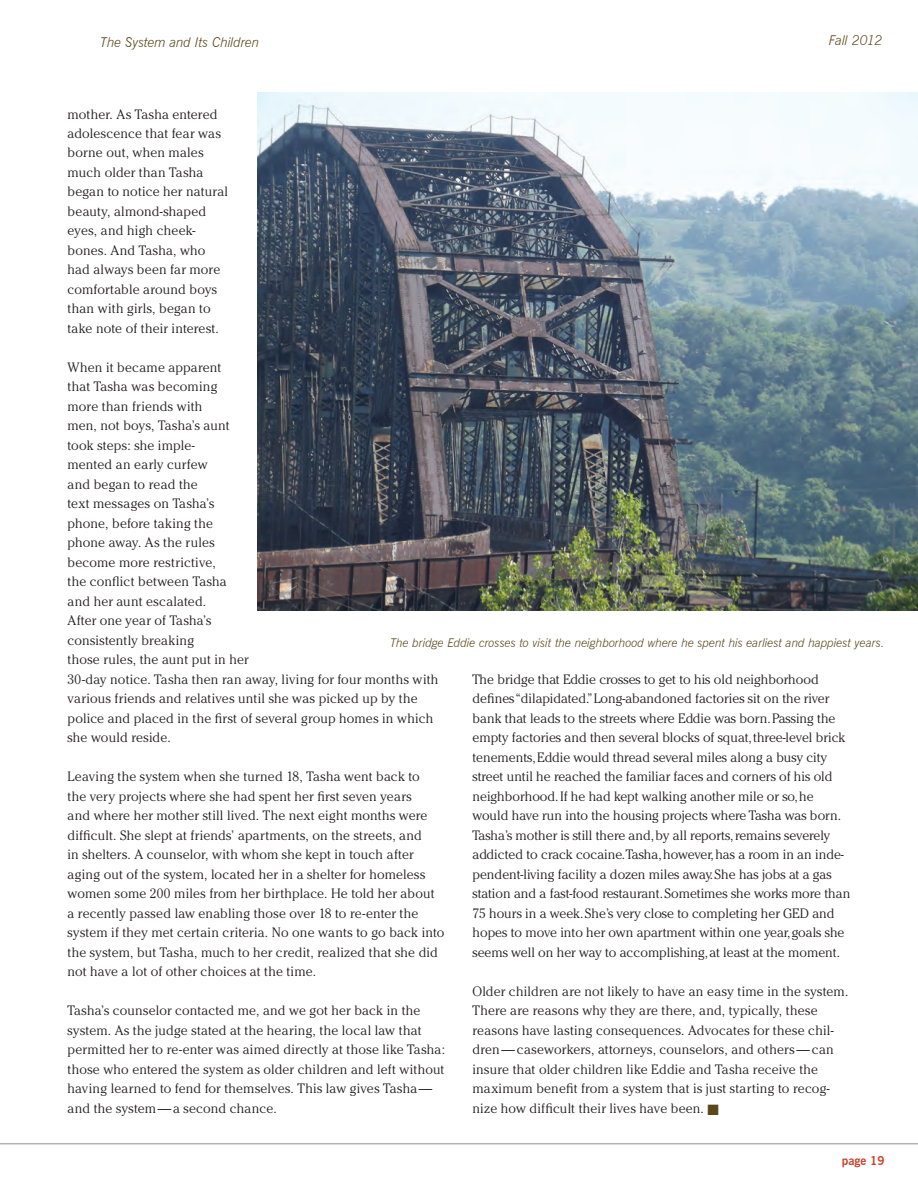
<style>
.page{position:relative;width:918px;height:1188px;background:#fff}
.page>*{position:absolute;margin:0;border:0;box-sizing:border-box;transform-origin:0 0}
.t1{font:300 13.5px/19.5px "Cheltenham";letter-spacing:.005em;color:#231f20}
.t2{font:italic 300 13.5px "News Gothic BT";letter-spacing:-.01em;color:#5a471a}
.t3{font:italic 300 12px "News Gothic BT";color:#5a471a}
.t4{font:700 12px "News Gothic BT";color:#c9402b}
.s1{color:#5a471a}
</style>
<div class="page">
<hr style="left:0;top:1143px;width:918px;height:1px;background:#b4b3b7">
<img style="left:257px;top:93px;width:661px;height:518px">
<p class="t2" style="left:101px;top:34px;width:160px">The System and Its Children</p>
<p class="t2" style="left:829px;top:32px;width:55px">Fall 2012</p>
<p class="t1" style="left:68px;top:104px;width:162px">mother. As Tasha entered adolescence that fear was borne out, when males much older than Tasha began to notice her natural beauty, almond-shaped eyes, and high cheek&shy;bones. And Tasha, who had always been far more comfortable around boys than with girls, began to take note of their interest.</p>
<p class="t1" style="left:68px;top:357px;width:373px">When it became apparent<br>that Tasha was becoming<br>more than friends with<br>men, not boys, Tasha’s aunt<br>took steps: she imple-<br>mented an early curfew<br>and began to read the<br>text messages on Tasha’s<br>phone, before taking the<br>phone away. As the rules<br>become more restrictive,<br>the conflict between Tasha<br>and her aunt escalated.<br>After one year of Tasha’s<br>consistently breaking<br>those rules, the aunt put in her<br>30-day notice. Tasha then ran away, living for four months with various friends and relatives until she was picked up by the police and placed in the first of several group homes in which she would reside.</p>
<p class="t1" style="left:68px;top:767px;width:379px">Leaving the system when she turned 18, Tasha went back to<br>the very projects where she had spent her first seven years<br>and where her mother still lived. The next eight months were difficult. She slept at friends’ apartments, on the streets, and<br>in shelters. A counselor, with whom she kept in touch after aging out of the system, located her in a shelter for homeless women some 200 miles from her birthplace. He told her about a recently passed law enabling those over 18 to re-enter the system if they met certain criteria. No one wants to go back into the system, but Tasha, much to her credit, realized that she did not have a lot of other choices at the time.</p>
<p class="t1" style="left:68px;top:1001px;width:379px">Tasha’s counselor contacted me, and we got her back in the system. As the judge stated at the hearing, the local law that permitted her to re-enter was aimed directly at those like Tasha: those who entered the system as older children and left without having learned to fend for themselves. This law gives Tasha— and the system—a second chance.</p>
<p class="t3" style="left:390px;top:635px;width:496px">The bridge Eddie crosses to visit the neighborhood where he spent his earliest and happiest years.</p>
<p class="t1" style="left:472px;top:669px;width:379px">The bridge that Eddie crosses to get to his old neighborhood defines “dilapidated.” Long-abandoned factories sit on the river bank that leads to the streets where Eddie was born. Passing the empty factories and then several blocks of squat, three-level brick tenements, Eddie would thread several miles along a busy city street until he reached the familiar faces and corners of his old neighborhood. If he had kept walking another mile or so, he would have run into the housing projects where Tasha was born.<br>Tasha’s mother is still there and, by all reports, remains severely addicted to crack cocaine.Tasha, however, has a room in an inde&shy;pendent-living facility a dozen miles away. She has jobs at a gas station and a fast-food restaurant. Sometimes she works more than 75 hours in a week. She’s very close to completing her GED and hopes to move into her own apartment within one year, goals she seems well on her way to accomplishing, at least at the moment.</p>
<p class="t1" style="left:472px;top:981px;width:377px">Older children are not likely to have an easy time in the system.<br>There are reasons why they are there, and, typically, these reasons have lasting consequences. Advocates for these chil&shy;dren— caseworkers, attorneys, counselors, and others — can insure that older children like Eddie and Tasha receive the maximum benefit from a system that is just starting to recog&shy;nize how difficult their lives have been. <span class="s1">■</span></p>
<p class="t4" style="left:842px;top:1154px;width:44px">page 19</p>
</div>
